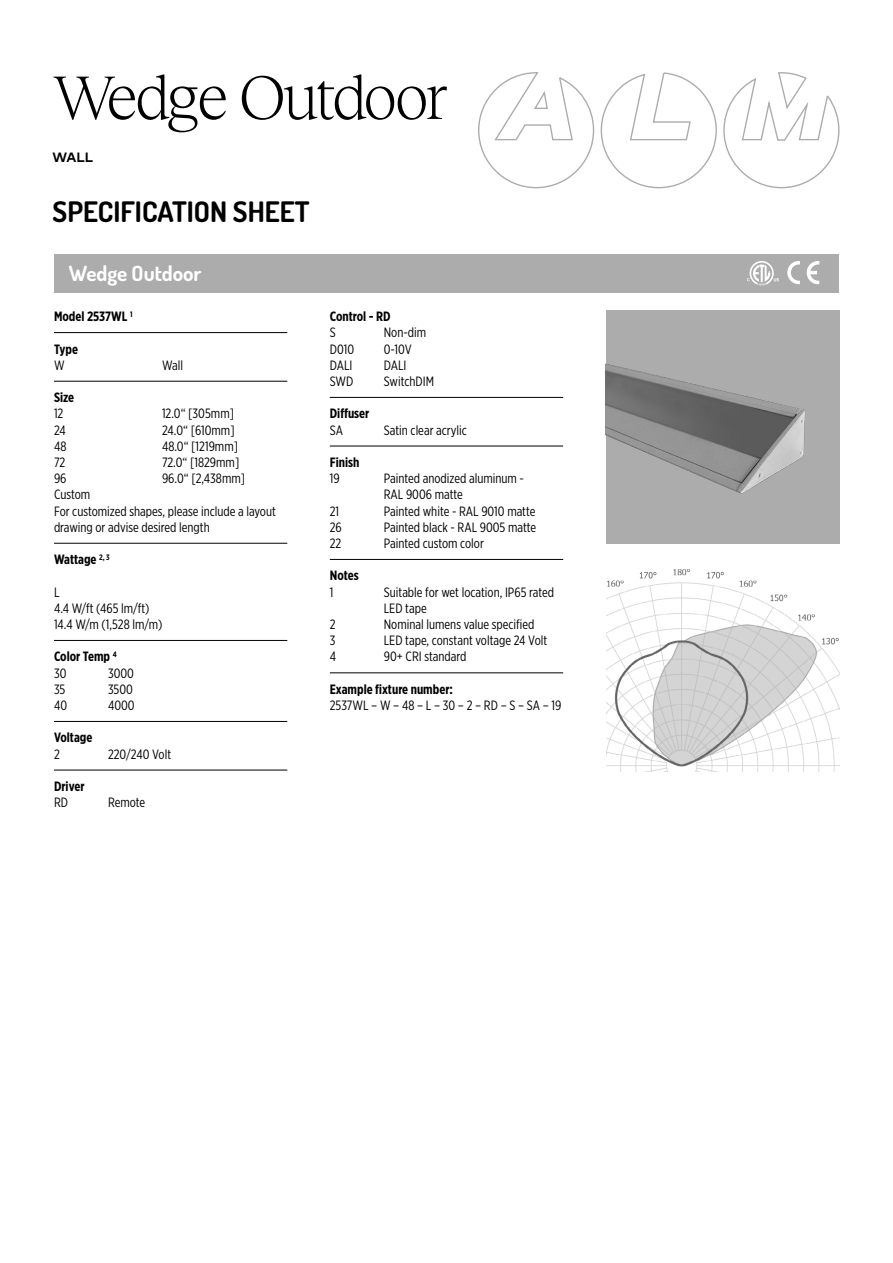
<style>
.page{position:relative;width:893px;height:1263px;background:#fff}
.page>*{position:absolute;margin:0;border:0;box-sizing:border-box;transform-origin:0 0}
.t1{font:300 63.3px "Reckless Neue";letter-spacing:-.05em;color:#000}
.t2{font:700 28.2px "Dosis";color:#000}
.t3{font:700 21px "Dosis";color:#fff}
.t4{font:13.5px/16.2px "Gotham X Narrow";color:#000}
.t5{font:700 13.5px/16.2px "Gotham X Narrow";color:#000}
.t6{font:700 13.5px "Mark Pro";color:#000}
.s1{font-weight:400}
</style>
<div class="page">
<svg style="left:478px;top:72px;width:362px;height:117px"></svg>
<div style="left:54px;top:254px;width:785px;height:39px;background:#acacac"></div>
<hr style="left:54px;top:332px;width:233px;height:1px;background:#000">
<hr style="left:54px;top:381px;width:233px;height:1px;background:#000">
<hr style="left:54px;top:543px;width:233px;height:1px;background:#000">
<hr style="left:54px;top:640px;width:233px;height:1px;background:#000">
<hr style="left:54px;top:721px;width:233px;height:1px;background:#000">
<hr style="left:54px;top:770px;width:233px;height:1px;background:#000">
<svg style="left:747px;top:261px;width:32px;height:24px"></svg>
<svg style="left:787px;top:261px;width:32px;height:23px"></svg>
<hr style="left:330px;top:397px;width:233px;height:1px;background:#000">
<hr style="left:330px;top:446px;width:233px;height:1px;background:#000">
<hr style="left:330px;top:559px;width:233px;height:1px;background:#000">
<hr style="left:330px;top:672px;width:233px;height:1px;background:#000">
<img style="left:607px;top:569px;width:232px;height:203px">
<img style="left:606px;top:310px;width:233px;height:234px">
<h1 class="t1" style="left:53px;top:53px;width:397px">Wedge Outdoor</h1>
<p class="t6" style="left:53px;top:146px;width:42px">WALL</p>
<h2 class="t2" style="left:53px;top:193px;width:258px">SPECIFICATION SHEET</h2>
<h3 class="t3" style="left:69px;top:258px;width:134px">Wedge Outdoor</h3>
<p class="t5" style="left:54px;top:308px;width:80px">Model 2537WL <sup>1</sup></p>
<p class="t5" style="left:54px;top:341px;width:25px">Type</p>
<p class="t4" style="left:54px;top:357px;width:12px">W</p>
<p class="t4" style="left:162px;top:357px;width:23px">Wall</p>
<p class="t5" style="left:54px;top:389px;width:22px">Size</p>
<p class="t4" style="left:54px;top:405px;width:11px">12</p>
<p class="t4" style="left:162px;top:405px;width:74px">12.0“ [305mm]</p>
<p class="t4" style="left:54px;top:421px;width:13px">24</p>
<p class="t4" style="left:162px;top:421px;width:74px">24.0“ [610mm]</p>
<p class="t4" style="left:54px;top:438px;width:14px">48</p>
<p class="t4" style="left:162px;top:438px;width:78px">48.0“ [1219mm]</p>
<p class="t4" style="left:54px;top:454px;width:13px">72</p>
<p class="t4" style="left:162px;top:454px;width:79px">72.0“ [1829mm]</p>
<p class="t4" style="left:54px;top:470px;width:14px">96</p>
<p class="t4" style="left:162px;top:470px;width:85px">96.0“ [2,438mm]</p>
<p class="t4" style="left:54px;top:486px;width:223px">Custom<br>For customized shapes, please include a layout drawing or advise desired length</p>
<p class="t5" style="left:54px;top:551px;width:57px">Wattage <sup>2,</sup> <sup>3</sup></p>
<p class="t4" style="left:54px;top:583px;width:110px">L<br>4.4 W/ft (465 lm/ft)<br>14.4 W/m (1,528 lm/m)</p>
<p class="t5" style="left:54px;top:648px;width:64px">Color Temp <sup>4<br></sup><span class="s1">30</span></p>
<p class="t4" style="left:108px;top:664px;width:27px">3000</p>
<p class="t4" style="left:54px;top:681px;width:13px">35</p>
<p class="t4" style="left:108px;top:681px;width:26px">3500</p>
<p class="t4" style="left:54px;top:697px;width:15px">40</p>
<p class="t4" style="left:108px;top:697px;width:28px">4000</p>
<p class="t5" style="left:54px;top:729px;width:40px">Voltage</p>
<p class="t4" style="left:54px;top:745px;width:7px">2</p>
<p class="t4" style="left:108px;top:745px;width:65px">220/240 Volt</p>
<p class="t5" style="left:54px;top:778px;width:32px">Driver</p>
<p class="t4" style="left:54px;top:794px;width:16px">RD</p>
<p class="t4" style="left:108px;top:794px;width:39px">Remote</p>
<p class="t5" style="left:330px;top:308px;width:62px">Control - RD</p>
<p class="t4" style="left:330px;top:324px;width:7px">S</p>
<p class="t4" style="left:384px;top:324px;width:44px">Non-dim</p>
<p class="t4" style="left:330px;top:340px;width:26px">D010</p>
<p class="t4" style="left:384px;top:340px;width:30px">0-10V</p>
<p class="t4" style="left:330px;top:357px;width:24px">DALI</p>
<p class="t4" style="left:384px;top:357px;width:24px">DALI</p>
<p class="t4" style="left:330px;top:373px;width:25px">SWD</p>
<p class="t4" style="left:384px;top:373px;width:52px">SwitchDIM</p>
<p class="t5" style="left:330px;top:405px;width:41px">Diffuser</p>
<p class="t4" style="left:330px;top:421px;width:15px">SA</p>
<p class="t4" style="left:384px;top:421px;width:84px">Satin clear acrylic</p>
<p class="t5" style="left:330px;top:454px;width:31px">Finish</p>
<p class="t4" style="left:330px;top:470px;width:11px">19</p>
<p class="t4" style="left:384px;top:470px;width:142px">Painted anodized aluminum -<br>RAL 9006 matte</p>
<p class="t4" style="left:330px;top:502px;width:11px">21</p>
<p class="t4" style="left:384px;top:502px;width:153px">Painted white - RAL 9010 matte</p>
<p class="t4" style="left:330px;top:519px;width:14px">26</p>
<p class="t4" style="left:384px;top:519px;width:154px">Painted black - RAL 9005 matte</p>
<p class="t4" style="left:330px;top:535px;width:13px">22</p>
<p class="t4" style="left:384px;top:535px;width:102px">Painted custom color</p>
<p class="t5" style="left:330px;top:567px;width:30px">Notes</p>
<p class="t4" style="left:330px;top:583px;width:5px">1</p>
<p class="t4" style="left:384px;top:583px;width:172px">Suitable for wet location, IP65 rated<br>LED tape</p>
<p class="t4" style="left:330px;top:616px;width:7px">2</p>
<p class="t4" style="left:384px;top:616px;width:152px">Nominal lumens value specified</p>
<p class="t4" style="left:330px;top:632px;width:7px">3</p>
<p class="t4" style="left:384px;top:632px;width:165px">LED tape, constant voltage 24 Volt</p>
<p class="t4" style="left:330px;top:648px;width:8px">4</p>
<p class="t4" style="left:384px;top:648px;width:84px">90+ CRI standard</p>
<p class="t5" style="left:330px;top:681px;width:125px">Example fixture number:</p>
<p class="t4" style="left:330px;top:697px;width:233px">2537WL – W – 48 – L – 30 – 2 – RD – S – SA – 19</p>
</div>
